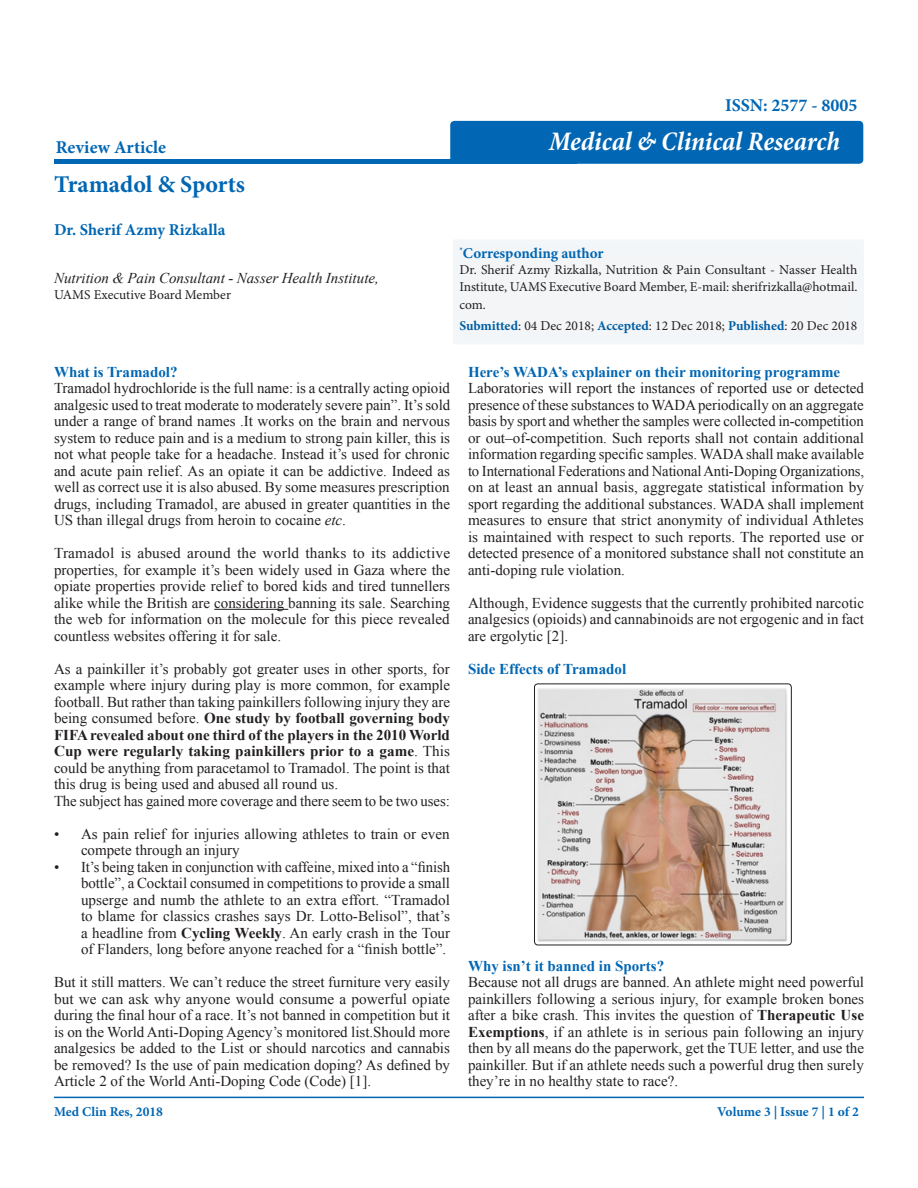
<style>
.page{position:relative;width:918px;height:1188px;background:#fff}
.page>*{position:absolute;margin:0;border:0;box-sizing:border-box;transform-origin:0 0}
.t1{font:italic 700 condensed 27px "Minion Pro";letter-spacing:-.005em;color:#fff}
.t2{font:700 24px "Minion Pro";color:#0166b3}
.t3{font:700 18px "Minion Pro";color:#0166b3}
.t4{font:700 16.5px "Minion Pro";color:#0166b3}
.t5{font:15px/16.5px "Times New Roman";color:#231f20}
.t6{font:italic 15px "Times New Roman";color:#231f20}
.t7{font:700 15px "Times New Roman";color:#0166b3}
.t8{font:700 15px "Minion Pro";color:#0166b3}
.t9{font:13.5px/16.5px "Minion Pro";color:#231f20}
.t10{font:700 13.5px "Minion Pro";color:#0166b3}
.s1{font-weight:700;color:#005ea4}
.s2{font-weight:700;color:#0166b3}
.s3{font-style:italic}
.s4{font-weight:700}
</style>
<div class="page">
<div style="left:450px;top:121px;width:413px;height:43px;background:#0166b3;border-radius:4px"></div>
<div style="left:54px;top:159px;width:398px;height:5px;background:#0166b3"></div>
<hr style="left:54px;top:1097px;width:810px;height:1px;background:#0166b3">
<div style="left:448px;top:234px;width:418px;height:112px;background:#f3f5f7"></div>
<hr style="left:214px;top:609px;width:74px;height:1px;background:#231f20">
<img style="left:534px;top:684px;width:257px;height:261px">
<div style="left:534px;top:684px;width:258px;height:261px;border:1px solid #231f20;border-radius:3px"></div>
<p class="t3" style="left:56px;top:135px;width:112px">Review Article</p>
<p class="t2" style="left:54px;top:167px;width:192px">Tramadol &amp; Sports</p>
<p class="t4" style="left:54px;top:218px;width:173px">Dr. Sherif Azmy Rizkalla</p>
<p class="t6" style="left:54px;top:267px;width:326px">Nutrition &amp; Pain Consultant - Nasser Health Institute,</p>
<p class="t9" style="left:54px;top:287px;width:179px">UAMS Executive Board Member</p>
<p class="t3" style="left:725px;top:92px;width:134px">ISSN: 2577 - 8005</p>
<p class="t1" style="left:549px;top:122px;width:292px">Medical &amp; Clinical Research</p>
<p class="t8" style="left:459px;top:242px;width:146px"><sup>*</sup>Corresponding author</p>
<p class="t9" style="left:459px;top:262px;width:400px">Dr. Sherif Azmy Rizkalla, Nutrition &amp; Pain Consultant - Nasser Health<br>Institute, UAMS Executive Board Member, E-mail: sherifrizkalla@hotmail.</p>
<p class="t9" style="left:459px;top:294px;width:400px;line-height:21px">com.<br><span class="s1">Submitted</span>: 04 Dec 2018; <span class="s1">Accepted</span>: 12 Dec 2018; <span class="s1">Published</span>: 20 Dec 2018</p>
<p class="t5" style="left:54px;top:363px;width:398px"><span class="s2">What is Tramadol?<br></span>Tramadol hydrochloride is the full name: is a centrally acting opioid analgesic used to treat moderate to moderately severe pain”. It’s sold under a range of brand names .It works on the brain and nervous system to reduce pain and is a medium to strong pain killer, this is not what people take for a headache. Instead it’s used for chronic and acute pain relief. As an opiate it can be addictive. Indeed as well as correct use it is also abused. By some measures prescription drugs, including Tramadol, are abused in greater quantities in the US than illegal drugs from heroin to cocaine <span class="s3">etc</span>.</p>
<p class="t5" style="left:54px;top:545px;width:398px;text-align:justify">Tramadol is abused around the world thanks to its addictive properties, for example it’s been widely used in Gaza where the opiate properties provide relief to bored kids and tired tunnellers alike while the British are considering banning its sale. Searching the web for information on the molecule for this piece revealed countless websites offering it for sale.</p>
<p class="t5" style="left:54px;top:660px;width:398px">As a painkiller it’s probably got greater uses in other sports, for example where injury during play is more common, for example football. But rather than taking painkillers following injury they are being consumed before. <span class="s4">One study by football governing body FIFA revealed about one third of the players in the 2010 World Cup were regularly taking painkillers prior to a game</span>. This could be anything from paracetamol to Tramadol. The point is that this drug is being used and abused all round us.<br>The subject has gained more coverage and there seem to be two uses:</p>
<p class="t5" style="left:81px;top:825px;width:370px;text-indent:-27px">• As pain relief for injuries allowing athletes to train or even compete through an injury</p>
<p class="t5" style="left:81px;top:858px;width:371px;text-align:justify;text-indent:-27px">• It’s being taken in conjunction with caffeine, mixed into a “finish bottle”, a Cocktail consumed in competitions to provide a small upserge and numb the athlete to an extra effort. “Tramadol to blame for classics crashes says Dr. Lotto-Belisol”, that’s a headline from <span class="s4">Cycling Weekly</span>. An early crash in the Tour of Flanders, long before anyone reached for a “finish bottle”.</p>
<p class="t5" style="left:54px;top:974px;width:398px;text-align:justify">But it still matters. We can’t reduce the street furniture very easily but we can ask why anyone would consume a powerful opiate during the final hour of a race. It’s not banned in competition but it is on the World Anti-Doping Agency’s monitored list.Should more analgesics be added to the List or should narcotics and cannabis be removed? Is the use of pain medication doping? As defined by Article 2 of the World Anti-Doping Code (Code) [1].</p>
<p class="t10" style="left:54px;top:1102px;width:110px">Med Clin Res, 2018</p>
<p class="t5" style="left:468px;top:363px;width:398px"><span class="s2">Here’s WADA’s explainer on their monitoring programme </span>Laboratories will report the instances of reported use or detected presence of these substances to WADA periodically on an aggregate basis by sport and whether the samples were collected in-competition or out–of-competition. Such reports shall not contain additional information regarding specific samples. WADAshall make available to International Federations and National Anti-Doping Organizations, on at least an annual basis, aggregate statistical information by sport regarding the additional substances. WADA shall implement measures to ensure that strict anonymity of individual Athletes is maintained with respect to such reports. The reported use or detected presence of a monitored substance shall not constitute an anti-doping rule violation.</p>
<p class="t5" style="left:468px;top:594px;width:398px;text-align:justify">Although, Evidence suggests that the currently prohibited narcotic analgesics (opioids) and cannabinoids are not ergogenic and in fact are ergolytic [2].</p>
<p class="t7" style="left:468px;top:658px;width:160px">Side Effects of Tramadol</p>
<p class="t5" style="left:468px;top:957px;width:398px"><span class="s2">Why isn’t it banned in Sports?<br></span>Because not all drugs are banned. An athlete might need powerful painkillers following a serious injury, for example broken bones after a bike crash. This invites the question of <span class="s4">Therapeutic Use Exemptions</span>, if an athlete is in serious pain following an injury then by all means do the paperwork, get the TUE letter, and use the painkiller. But if an athlete needs such a powerful drug then surely they’re in no healthy state to race?.</p>
<p class="t10" style="left:717px;top:1102px;width:143px">Volume 3 | Issue 7 | 1 of 2</p>
</div>
